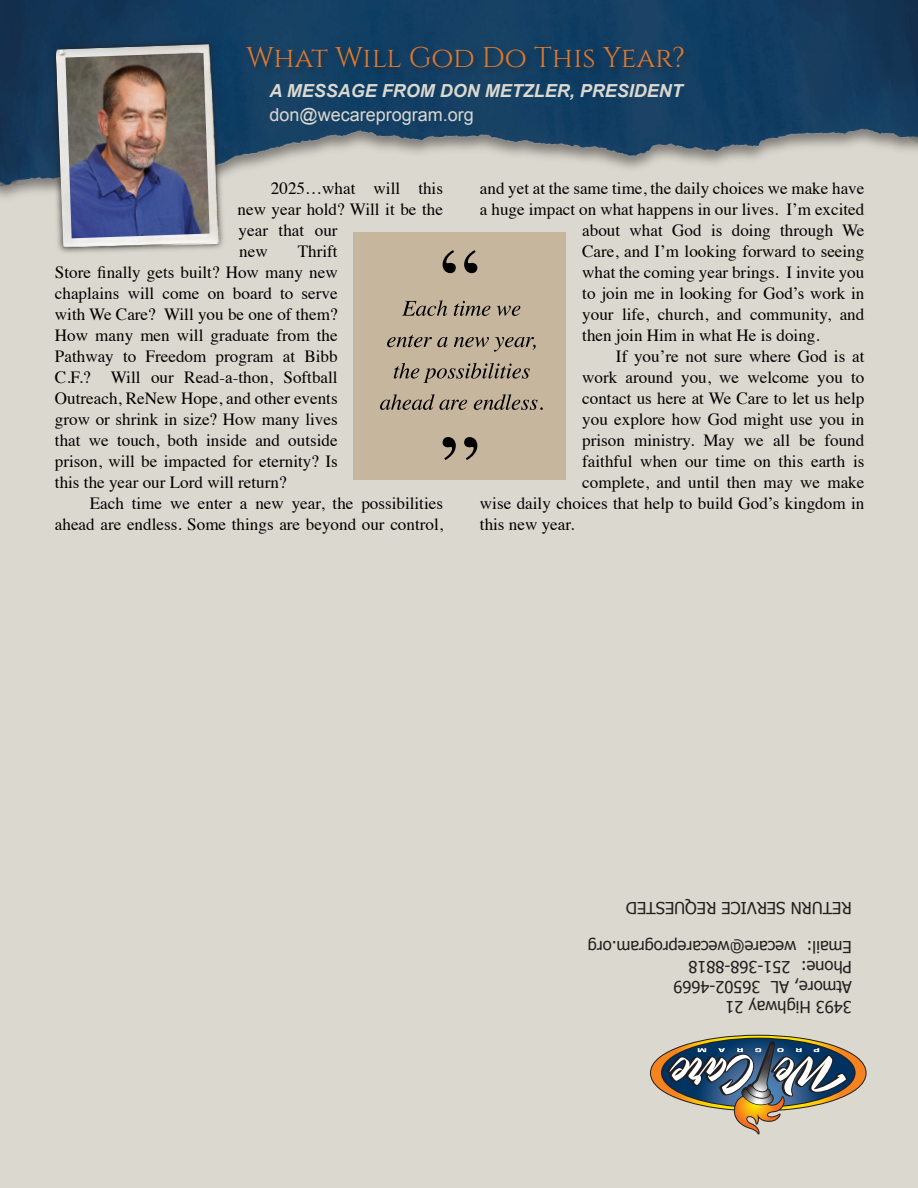
<style>
.page{position:relative;width:918px;height:1188px;background:#fff}
.page>*{position:absolute;margin:0;border:0;box-sizing:border-box;transform-origin:0 0}
.t1{font:28.5px "font 000000002 d 2 c 80 fd";color:#e0782e}
.t2{font:18px/24px "font 000000002 d 2 c 80 fd";color:#dbd8cf}
.t3{font:17.1px/21px "font 000000002 d 2 c 80 fd";color:#000}
.t4{font:16.5px/19.8px "font 000000002 d 2 c 80 fd";color:#231f20}
</style>
<div class="page">
<div style="left:0;top:5px;width:918px;height:1183px;background:#dbd8cf"></div>
<img style="left:0;top:0;width:918px;height:260px">
<svg style="left:650px;top:1035px;width:217px;height:99px"></svg>
<img style="left:49px;top:36px;width:178px;height:219px">
<img style="left:56px;top:44px;width:164px;height:205px">
<img style="left:65px;top:53px;width:145px;height:185px">
<img style="left:246px;top:46px;width:445px;height:29px">
<div style="left:354px;top:232px;width:212px;height:248px;background:#c6b69e"></div>
<svg style="left:402px;top:300px;width:45px;height:16px"></svg>
<svg style="left:454px;top:301px;width:36px;height:15px"></svg>
<svg style="left:497px;top:306px;width:23px;height:10px"></svg>
<svg style="left:387px;top:335px;width:61px;height:12px"></svg>
<svg style="left:454px;top:337px;width:82px;height:15px"></svg>
<svg style="left:394px;top:363px;width:136px;height:20px"></svg>
<svg style="left:380px;top:394px;width:87px;height:16px"></svg>
<svg style="left:474px;top:394px;width:69px;height:16px"></svg>
<svg style="left:443px;top:250px;width:34px;height:23px"></svg>
<svg style="left:443px;top:437px;width:34px;height:23px"></svg>
<h1 class="t1" style="left:246px;top:40px;width:440px">What Will God Do This Year?</h1>
<p class="t2" style="left:269px;top:79px;width:415px">A MESSAGE FROM DON METZLER, PRESIDENT don@wecareprogram.org</p>
<p class="t3" style="left:238px;top:179px;width:207px;text-indent:33px">2025…what will this new year hold? Will it be the year that our<br>new</p>
<p class="t3" style="left:55px;top:242px;width:284px;text-align:justify;text-indent:243px">Thrift Store finally gets built? How many new chaplains will come on board to serve with We Care? Will you be one of them?<br>How many men will graduate from the Pathway to Freedom program at Bibb C.F.? Will our Read-a-thon, Softball Outreach, ReNew Hope, and other events grow or shrink in size? How many lives that we touch, both inside and outside prison, will be impacted for eternity? Is this the year our Lord will return?</p>
<p class="t3" style="left:55px;top:494px;width:390px;text-align:right">Each time we enter a new year, the possibilities ahead are endless. Some things are beyond our control,</p>
<p class="t3" style="left:480px;top:179px;width:386px">and yet at the same time, the daily choices we make have</p>
<p class="t3" style="left:480px;top:200px;width:386px">a huge impact on what happens in our lives. I’m excited</p>
<p class="t3" style="left:582px;top:221px;width:284px">about what God is doing through We</p>
<p class="t3" style="left:582px;top:242px;width:284px">Care, and I’m looking forward to seeing</p>
<p class="t3" style="left:582px;top:263px;width:284px">what the coming year brings. I invite you</p>
<p class="t3" style="left:582px;top:284px;width:284px">to join me in looking for God’s work in</p>
<p class="t3" style="left:582px;top:305px;width:284px">your life, church, and community, and</p>
<p class="t3" style="left:582px;top:326px;width:239px">then join Him in what He is doing.</p>
<p class="t3" style="left:616px;top:347px;width:250px">If you’re not sure where God is at</p>
<p class="t3" style="left:582px;top:368px;width:284px">work around you, we welcome you to</p>
<p class="t3" style="left:582px;top:389px;width:284px">contact us here at We Care to let us help</p>
<p class="t3" style="left:582px;top:410px;width:284px">you explore how God might use you in</p>
<p class="t3" style="left:582px;top:431px;width:284px">prison ministry. May we all be found</p>
<p class="t3" style="left:582px;top:452px;width:284px">faithful when our time on this earth is</p>
<p class="t3" style="left:582px;top:473px;width:284px">complete, and until then may we make</p>
<p class="t3" style="left:480px;top:494px;width:386px">wise daily choices that help to build God’s kingdom in</p>
<p class="t3" style="left:480px;top:515px;width:96px">this new year.</p>
<p class="t4" style="left:852px;top:918px;width:227px;rotate:-180deg">RETURN SERVICE REQUESTED</p>
<p class="t4" style="left:852px;top:1017px;width:266px;rotate:-180deg">3493 Highway 21<br>Atmore, AL 36502-4669<br>Phone: 251-368-8818<br>Email: wecare@wecareprogram.org</p>
</div>
